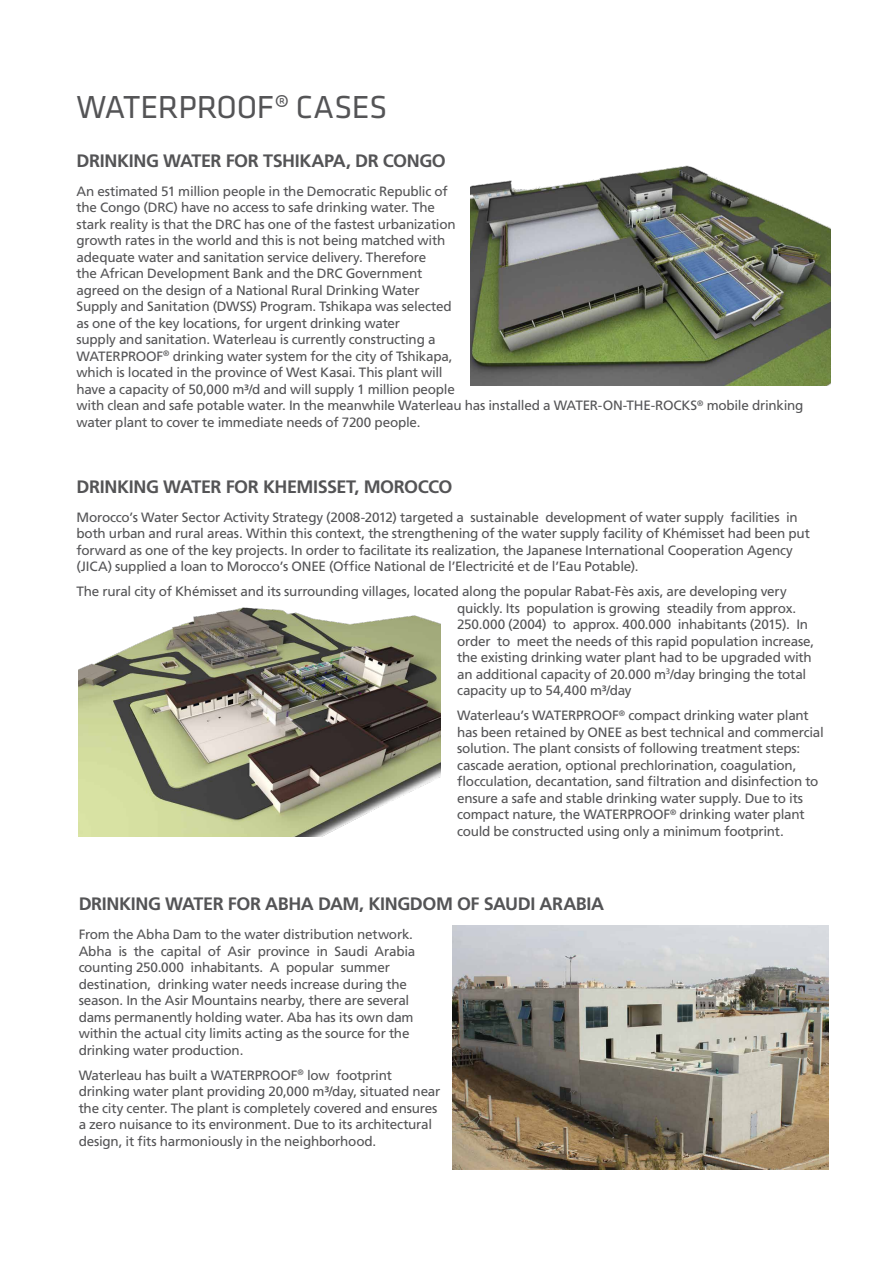
<style>
.page{position:relative;width:893px;height:1263px;background:#fff}
.page>*{position:absolute;margin:0;border:0;box-sizing:border-box;transform-origin:0 0}
.t1{font:33px "Klavika";letter-spacing:-.005em;color:#545456}
.t2{font:700 18px "Frutiger LT Std";letter-spacing:-.025em;color:#545456}
.t3{font:13.5px/16.5px "Frutiger LT Std";letter-spacing:-.02em;color:#545456}
</style>
<div class="page">
<img style="left:471px;top:165px;width:360px;height:221px">
<img style="left:79px;top:607px;width:361px;height:229px">
<img style="left:453px;top:925px;width:375px;height:245px">
<h1 class="t1" style="left:77px;top:89px;width:312px">WATERPROOF® CASES</h1>
<h2 class="t2" style="left:77px;top:150px;width:371px">DRINKING WATER FOR TSHIKAPA, DR CONGO</h2>
<p class="t3" style="left:77px;top:183px;width:728px">An estimated 51 million people in the Democratic Republic of<br>the Congo (DRC) have no access to safe drinking water. The<br>stark reality is that the DRC has one of the fastest urbanization<br>growth rates in the world and this is not being matched with<br>adequate water and sanitation service delivery. Therefore<br>the African Development Bank and the DRC Government<br>agreed on the design of a National Rural Drinking Water<br>Supply and Sanitation (DWSS) Program. Tshikapa was selected<br>as one of the key locations, for urgent drinking water<br>supply and sanitation. Waterleau is currently constructing a<br>WATERPROOF<sup>®</sup> drinking water system for the city of Tshikapa,<br>which is located in the province of West Kasai. This plant will<br>have a capacity of 50,000 m³/d and will supply 1 million people<br>with clean and safe potable water. In the meanwhile Waterleau has installed a WATER-ON-THE-ROCKS<sup>®</sup> mobile drinking water plant to cover te immediate needs of 7200 people.</p>
<h2 class="t2" style="left:77px;top:476px;width:377px">DRINKING WATER FOR KHEMISSET, MOROCCO</h2>
<p class="t3" style="left:77px;top:509px;width:735px">Morocco’s Water Sector Activity Strategy (2008-2012) targeted a sustainable development of water supply facilities in both urban and rural areas. Within this context, the strengthening of the water supply facility of Khémisset had been put forward as one of the key projects. In order to facilitate its realization, the Japanese International Cooperation Agency (JICA) supplied a loan to Morocco’s ONEE (Office National de l’Electricité et de l’Eau Potable).</p>
<p class="t3" style="left:457px;top:583px;width:359px;text-indent:-381px">The rural city of Khémisset and its surrounding villages, located along the popular Rabat-Fès axis, are developing very quickly. Its population is growing steadily from approx.<br>250.000 (2004) to approx. 400.000 inhabitants (2015). In order to meet the needs of this rapid population increase, the existing drinking water plant had to be upgraded with an additional capacity of 20.000 m<sup>3</sup>/day bringing the total capacity up to 54,400 m³/day</p>
<p class="t3" style="left:457px;top:707px;width:368px">Waterleau’s WATERPROOF<sup>®</sup> compact drinking water plant has been retained by ONEE as best technical and commercial solution. The plant consists of following treatment steps: cascade aeration, optional prechlorination, coagulation, flocculation, decantation, sand filtration and disinfection to ensure a safe and stable drinking water supply. Due to its compact nature, the WATERPROOF<sup>®</sup> drinking water plant could be constructed using only a minimum footprint.</p>
<h2 class="t2" style="left:79px;top:893px;width:527px">DRINKING WATER FOR ABHA DAM, KINGDOM OF SAUDI ARABIA</h2>
<p class="t3" style="left:79px;top:926px;width:338px">From the Abha Dam to the water distribution network.<br>Abha is the capital of Asir province in Saudi Arabia counting 250.000 inhabitants. A popular summer destination, drinking water needs increase during the season. In the Asir Mountains nearby, there are several dams permanently holding water. Aba has its own dam within the actual city limits acting as the source for the drinking water production.</p>
<p class="t3" style="left:79px;top:1067px;width:363px">Waterleau has built a WATERPROOF<sup>®</sup> low footprint drinking water plant providing 20,000 m³/day, situated near the city center. The plant is completely covered and ensures a zero nuisance to its environment. Due to its architectural design, it fits harmoniously in the neighborhood.</p>
</div>
